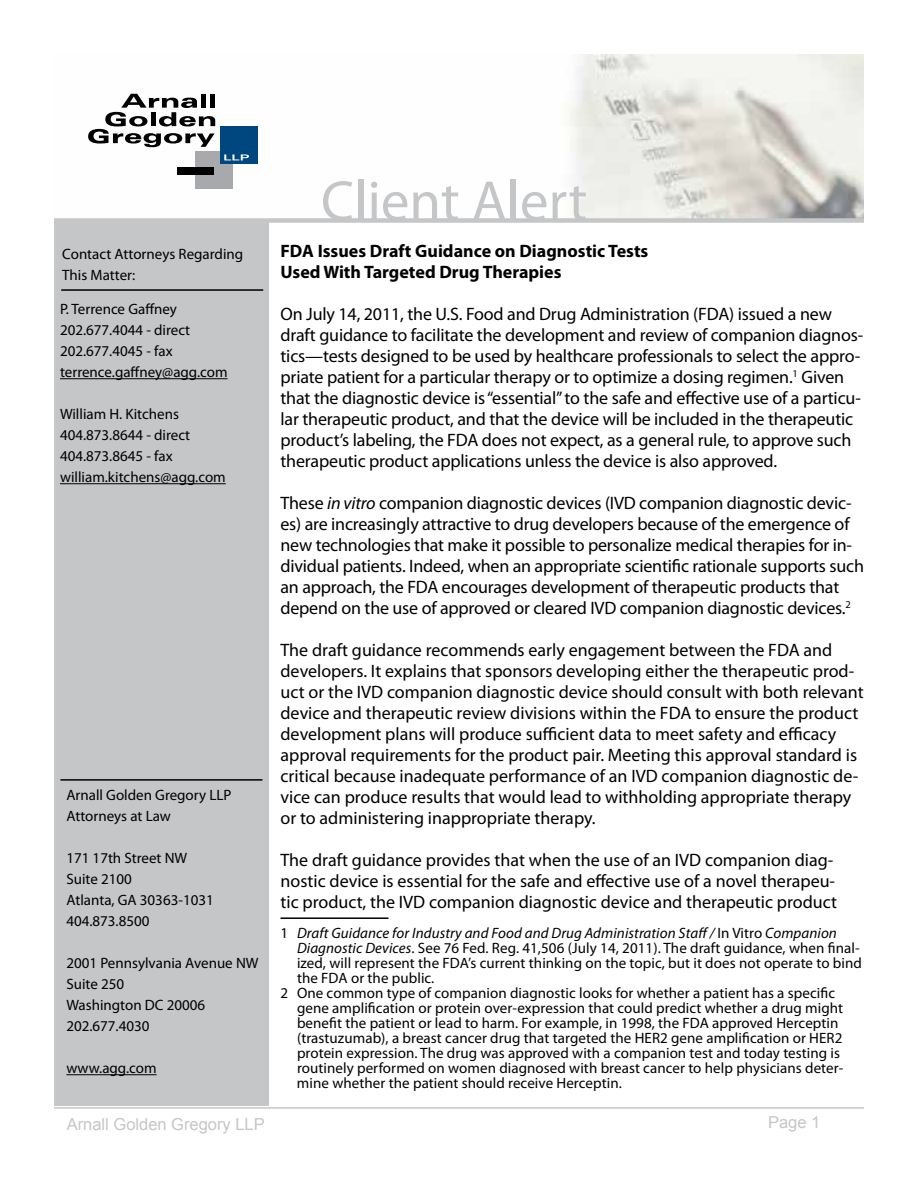
<style>
.page{position:relative;width:918px;height:1188px;background:#fff}
.page>*{position:absolute;margin:0;border:0;box-sizing:border-box;transform-origin:0 0}
.t1{font:57px "Myriad Pro";color:#c5c6c8}
.t2{font:18px/21px "Myriad Pro";letter-spacing:-.01em;color:#000}
.t3{font:700 18px/21px "Myriad Pro";color:#000}
.t4{font:16.5px "Arial";color:#c5c6c8}
.t5{font:15px/21px "Myriad Pro";letter-spacing:.005em;color:#000}
.t6{font:italic 15px "Myriad Pro";letter-spacing:.005em;color:#000}
.s1{font-style:italic}
.s2{font-style:normal}
</style>
<div class="page">
<div style="left:54px;top:173px;width:214px;height:932px;background:#c5c6c8"></div>
<hr style="left:66px;top:1074px;width:91px;height:1px;background:#000">
<hr style="left:60px;top:779px;width:202px;height:2px;background:#000">
<hr style="left:61px;top:289px;width:202px;height:2px;background:#000">
<hr style="left:54px;top:1107px;width:810px;height:2px;background:#c5c6c8">
<img style="left:54px;top:55px;width:810px;height:163px">
<div style="left:195px;top:151px;width:37px;height:38px;background:#a7a9ac"></div>
<div style="left:177px;top:167px;width:36px;height:7px;background:#000"></div>
<div style="left:220px;top:126px;width:37px;height:38px;background:#00467f"></div>
<svg style="left:224px;top:154px;width:25px;height:6px"></svg>
<svg style="left:88px;top:94px;width:127px;height:53px"></svg>
<div style="left:54px;top:218px;width:810px;height:5px;background:#c5c6c8"></div>
<hr style="left:60px;top:378px;width:168px;height:1px;background:#000">
<hr style="left:60px;top:483px;width:166px;height:1px;background:#000">
<hr style="left:280px;top:917px;width:108px;height:2px;background:#000">
<p class="t5" style="left:62px;top:243px;width:182px">Contact Attorneys Regarding<br>This Matter:</p>
<p class="t5" style="left:60px;top:298px;width:169px">P. Terrence Gaffney<br>202.677.4044 - direct<br>202.677.4045 - fax terrence.gaffney@agg.com</p>
<p class="t5" style="left:60px;top:403px;width:167px">William H. Kitchens<br>404.873.8644 - direct<br>404.873.8645 - fax william.kitchens@agg.com</p>
<p class="t5" style="left:66px;top:784px;width:167px">Arnall Golden Gregory LLP<br>Attorneys at Law</p>
<p class="t5" style="left:66px;top:847px;width:149px">171 17th Street NW<br>Suite 2100<br>Atlanta, GA 30363-1031<br>404.873.8500</p>
<p class="t5" style="left:66px;top:952px;width:194px">2001 Pennsylvania Avenue NW<br>Suite 250<br>Washington DC 20006<br>202.677.4030</p>
<p class="t5" style="left:66px;top:1057px;width:92px">www.agg.com</p>
<h1 class="t1" style="left:321px;top:166px;width:268px">Client Alert</h1>
<p class="t3" style="left:280px;top:239px;width:369px">FDA Issues Draft Guidance on Diagnostic Tests<br>Used With Targeted Drug Therapies</p>
<p class="t2" style="left:280px;top:303px;width:584px">On July 14, 2011, the U.S. Food and Drug Administration (FDA) issued a new draft guidance to facilitate the development and review of companion diagnos&shy;tics—tests designed to be used by healthcare professionals to select the appro&shy;priate patient for a particular therapy or to optimize a dosing regimen.<sup>1</sup> Given that the diagnostic device is “essential” to the safe and effective use of a particu&shy;lar therapeutic product, and that the device will be included in the therapeutic product’s labeling, the FDA does not expect, as a general rule, to approve such therapeutic product applications unless the device is also approved.</p>
<p class="t2" style="left:281px;top:492px;width:585px">These <span class="s1">in vitro</span> companion diagnostic devices (IVD companion diagnostic devic&shy;es) are increasingly attractive to drug developers because of the emergence of new technologies that make it possible to personalize medical therapies for in&shy;dividual patients. Indeed, when an appropriate scientific rationale supports such an approach, the FDA encourages development of therapeutic products that depend on the use of approved or cleared IVD companion diagnostic devices.<sup>2</sup></p>
<p class="t2" style="left:280px;top:639px;width:585px">The draft guidance recommends early engagement between the FDA and developers. It explains that sponsors developing either the therapeutic prod&shy;uct or the IVD companion diagnostic device should consult with both relevant device and therapeutic review divisions within the FDA to ensure the product development plans will produce sufficient data to meet safety and efficacy approval requirements for the product pair. Meeting this approval standard is critical because inadequate performance of an IVD companion diagnostic de&shy;vice can produce results that would lead to withholding appropriate therapy or to administering inappropriate therapy.</p>
<p class="t2" style="left:280px;top:849px;width:558px">The draft guidance provides that when the use of an IVD companion diag&shy;nostic device is essential for the safe and effective use of a novel therapeu&shy;tic product, the IVD companion diagnostic device and therapeutic product</p>
<p class="t6" style="left:280px;top:923px;width:558px"><span class="s2">1</span> Draft Guidance for Industry and Food and Drug Administration Staff / <span class="s2">In Vitro</span> Companion</p>
<p class="t5" style="left:297px;top:937px;width:564px"><span class="s1">Diagnostic Devices</span>. See 76 Fed. Reg. 41,506 (July 14, 2011). The draft guidance, when final-</p>
<p class="t5" style="left:297px;top:952px;width:567px">ized, will represent the FDA’s current thinking on the topic, but it does not operate to bind</p>
<p class="t5" style="left:297px;top:967px;width:139px">the FDA or the public.</p>
<p class="t5" style="left:280px;top:982px;width:556px">2 One common type of companion diagnostic looks for whether a patient has a specific</p>
<p class="t5" style="left:297px;top:997px;width:548px">gene amplification or protein over-expression that could predict whether a drug might</p>
<p class="t5" style="left:297px;top:1012px;width:543px">benefit the patient or lead to harm. For example, in 1998, the FDA approved Herceptin</p>
<p class="t5" style="left:297px;top:1027px;width:547px">(trastuzumab), a breast cancer drug that targeted the HER2 gene amplification or HER2</p>
<p class="t5" style="left:297px;top:1042px;width:545px">protein expression. The drug was approved with a companion test and today testing is</p>
<p class="t5" style="left:297px;top:1057px;width:548px">routinely performed on women diagnosed with breast cancer to help physicians deter-</p>
<p class="t5" style="left:297px;top:1072px;width:326px">mine whether the patient should receive Herceptin.</p>
<p class="t4" style="left:67px;top:1114px;width:200px">Arnall Golden Gregory LLP</p>
<p class="t4" style="left:768px;top:1111px;width:54px">Page 1</p>
</div>
